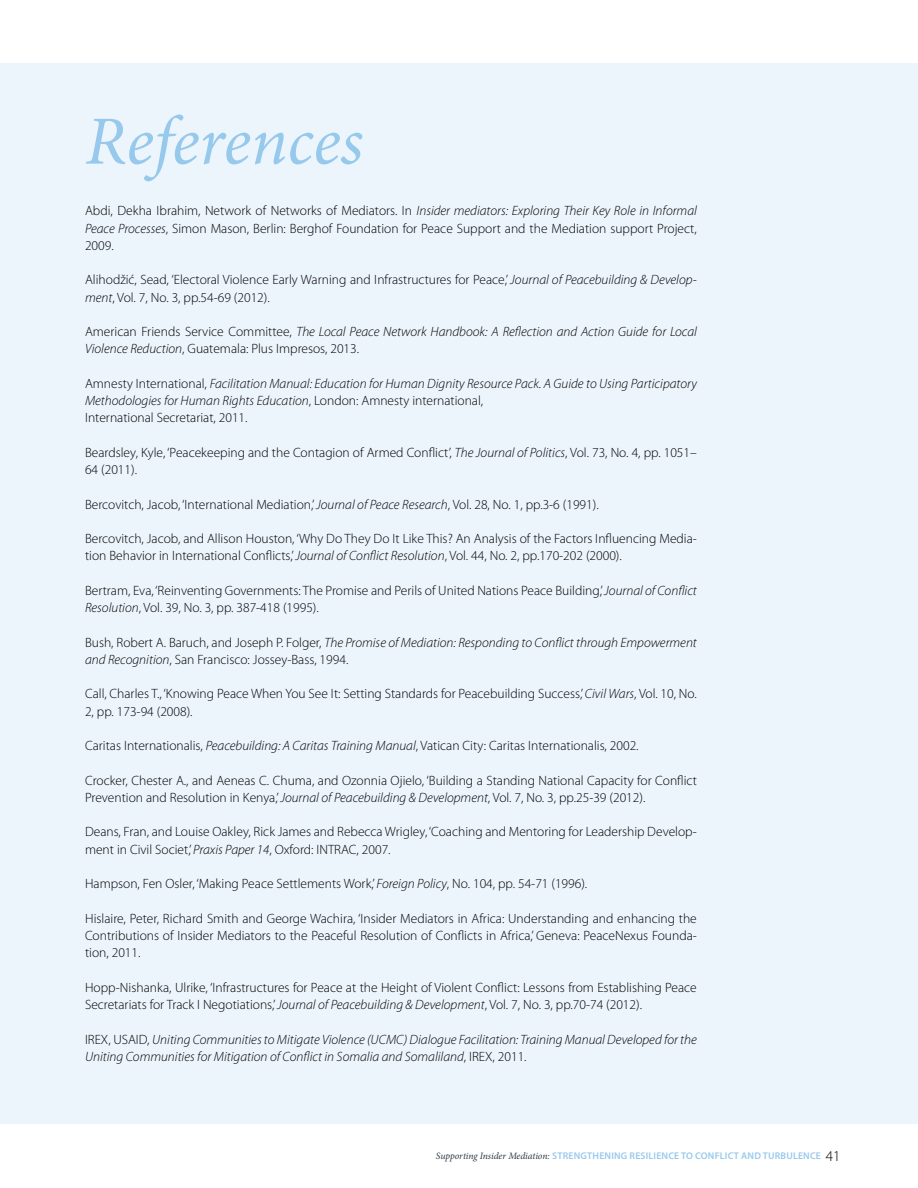
<style>
.page{position:relative;width:918px;height:1188px;background:#fff}
.page>*{position:absolute;margin:0;border:0;box-sizing:border-box;transform-origin:0 0}
.t1{font:italic 69px "Minion Pro";letter-spacing:-.005em;color:#97c9ed}
.t2{font:300 13.5px/17.2px "Myriad Pro";color:#000}
.t3{font:italic 300 13.5px/17.2px "Myriad Pro";color:#000}
.t4{font:600 9.75px "Myriad Pro";letter-spacing:.02em;color:#97c9ed}
.s1{font-style:italic}
.s2{font-style:normal}
.s3{font-family:"Minion Pro";font-weight:400;font-style:italic;color:#2e3848}
.s4{font-weight:300;font-size:15px;color:#000}
</style>
<div class="page">
<div style="left:0;top:64px;width:918px;height:1060px;background:#ecf5fc"></div>
<h1 class="t1" style="left:85px;top:94px;width:280px">References</h1>
<p class="t2" style="left:85px;top:202px;width:613px;text-align:justify">Abdi, Dekha Ibrahim, Network of Networks of Mediators. In <span class="s1">Insider mediators: Exploring Their Key Role in Informal Peace Processes</span>, Simon Mason, Berlin: Berghof Foundation for Peace Support and the Mediation support Project, 2009.</p>
<p class="t2" style="left:85px;top:271px;width:613px">Alihodžić, Sead, ‘Electoral Violence Early Warning and Infrastructures for Peace,’ <span class="s1">Journal of Peacebuilding &amp; Develop&shy;ment</span>, Vol. 7, No. 3, pp.54-69 (2012).</p>
<p class="t3" style="left:85px;top:323px;width:613px"><span class="s2">American Friends Service Committee,</span> The Local Peace Network Handbook: A Reflection and Action Guide for Local<br>Violence Reduction<span class="s2">, Guatemala: Plus Impresos, 2013.</span></p>
<p class="t3" style="left:85px;top:375px;width:613px"><span class="s2">Amnesty International,</span> Facilitation Manual: Education for Human Dignity Resource Pack. A Guide to Using Participatory<br>Methodologies for Human Rights Education<span class="s2">, London: Amnesty international,<br>International Secretariat, 2011.</span></p>
<p class="t2" style="left:85px;top:444px;width:613px">Beardsley, Kyle, ‘Peacekeeping and the Contagion of Armed Conflict’, <span class="s1">The Journal of Politics</span>, Vol. 73, No. 4, pp. 1051–<br>64 (2011).</p>
<p class="t2" style="left:85px;top:496px;width:515px">Bercovitch, Jacob, ‘International Mediation,’ <span class="s1">Journal of Peace Research</span>, Vol. 28, No. 1, pp.3-6 (1991).</p>
<p class="t2" style="left:85px;top:530px;width:613px">Bercovitch, Jacob, and Allison Houston, ‘Why Do They Do It Like This? An Analysis of the Factors Influencing Media&shy;tion Behavior in International Conflicts,’ <span class="s1">Journal of Conflict Resolution</span>, Vol. 44, No. 2, pp.170-202 (2000).</p>
<p class="t2" style="left:85px;top:582px;width:613px">Bertram, Eva, ‘Reinventing Governments: The Promise and Perils of United Nations Peace Building,’ <span class="s1">Journal of Conflict<br>Resolution</span>, Vol. 39, No. 3, pp. 387-418 (1995).</p>
<p class="t3" style="left:85px;top:634px;width:613px"><span class="s2">Bush, Robert A. Baruch, and Joseph P. Folger,</span> The Promise of Mediation: Responding to Conflict through Empowerment and Recognition<span class="s2">, San Francisco: Jossey-Bass, 1994.</span></p>
<p class="t2" style="left:85px;top:686px;width:613px">Call, Charles T., ‘Knowing Peace When You See It: Setting Standards for Peacebuilding Success,’ <span class="s1">Civil Wars</span>, Vol. 10, No.<br>2, pp. 173-94 (2008).</p>
<p class="t2" style="left:85px;top:737px;width:555px">Caritas Internationalis, <span class="s1">Peacebuilding: A Caritas Training Manual</span>, Vatican City: Caritas Internationalis, 2002.</p>
<p class="t2" style="left:85px;top:772px;width:613px">Crocker, Chester A., and Aeneas C. Chuma, and Ozonnia Ojielo, ‘Building a Standing National Capacity for Conflict<br>Prevention and Resolution in Kenya,’ <span class="s1">Journal of Peacebuilding &amp; Development</span>, Vol. 7, No. 3, pp.25-39 (2012).</p>
<p class="t2" style="left:85px;top:824px;width:613px">Deans, Fran, and Louise Oakley, Rick James and Rebecca Wrigley, ‘Coaching and Mentoring for Leadership Develop&shy;ment in Civil Societ,’ <span class="s1">Praxis Paper 14</span>, Oxford: INTRAC, 2007.</p>
<p class="t2" style="left:85px;top:875px;width:504px">Hampson, Fen Osler, ‘Making Peace Settlements Work,’ <span class="s1">Foreign Policy</span>, No. 104, pp. 54-71 (1996).</p>
<p class="t2" style="left:85px;top:910px;width:613px;text-align:justify">Hislaire, Peter, Richard Smith and George Wachira, ‘Insider Mediators in Africa: Understanding and enhancing the Contributions of Insider Mediators to the Peaceful Resolution of Conflicts in Africa,’ Geneva: PeaceNexus Founda&shy;tion, 2011.</p>
<p class="t2" style="left:85px;top:979px;width:613px">Hopp-Nishanka, Ulrike, ‘Infrastructures for Peace at the Height of Violent Conflict: Lessons from Establishing Peace<br>Secretariats for Track I Negotiations,’ <span class="s1">Journal of Peacebuilding &amp; Development</span>, Vol. 7, No. 3, pp.70-74 (2012).</p>
<p class="t3" style="left:85px;top:1031px;width:613px"><span class="s2">IREX, USAID,</span> Uniting Communities to Mitigate Violence (UCMC) Dialogue Facilitation: Training Manual Developed for the<br>Uniting Communities for Mitigation of Conflict in Somalia and Somaliland<span class="s2">, IREX, 2011.</span></p>
<p class="t4" style="left:436px;top:1150px;width:406px"><span class="s3">Supporting Insider Mediation:</span> STRENGTHENING RESILIENCE TO CONFLICT AND TURBULENCE <span class="s4">41</span></p>
</div>
